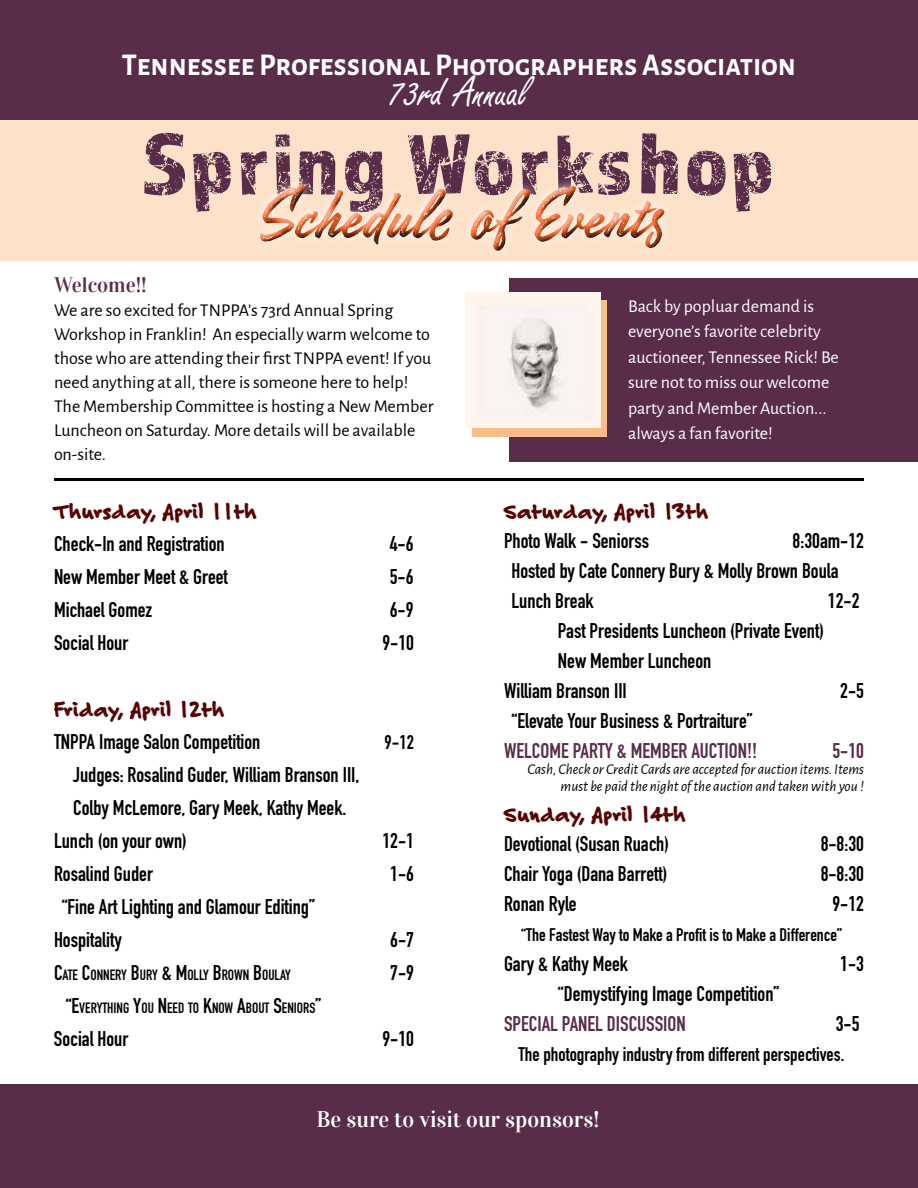
<style>
.page{position:relative;width:918px;height:1188px;background:#fff}
.page>*{position:absolute;margin:0;border:0;box-sizing:border-box;transform-origin:0 0}
.t1{font:90px "Almaq Rough";letter-spacing:.03em;color:#592d4a}
.t2{font:69px "Mojito Stamp";color:#f15e22}
.t3{font:46.05px "Freestyle Script";color:#fff;scale:.94 1}
.t4{font:700 31.8px "Alegreya Sans";color:#fff;scale:.94 1}
.t5{font:800 22.5px "Felt Tip Roman";color:#590202}
.t6{font:22.5px "Vidaloka";color:#fff}
.t7{font:21px/30px "DIN Engschrift LT Pro";color:#000}
.t8{font:21px "DIN Engschrift LT Pro";color:#592d4a}
.t9{font:21px "Vidaloka";color:#592d4a}
.t10{font:21px "DIN Engschrift LT Pro";color:#000}
.t11{font:19.5px "DIN Engschrift LT Pro";color:#000}
.t12{font:18px/24px "Alegreya Sans";color:#000}
.t13{font:18px/25.5px "Alegreya Sans";color:#fff}
.t14{font:18px "DIN Engschrift LT Pro";color:#000}
.t15{font:italic 15px/16.5px "Alegreya Sans";color:#000;text-align:right}
.t16{font:14.7px "DIN Engschrift LT Pro";color:#000}
.s1{font-size:21px}
</style>
<div class="page">
<div style="left:0;top:0;width:918px;height:121px;background:#592d4a"></div>
<div style="left:0;top:1084px;width:918px;height:104px;background:#592d4a"></div>
<div style="left:0;top:121px;width:918px;height:140px;background:#fde2c9"></div>
<div style="left:510px;top:279px;width:408px;height:183px;background:#592d4a"></div>
<div style="left:252px;top:179px;width:423px;height:83px;background:#000;opacity:.75"></div>
<hr style="left:54px;top:478px;width:810px;height:3px;background:#000">
<div style="left:472px;top:300px;width:136px;height:136px;background:#f9be87"></div>
<img style="left:465px;top:293px;width:135px;height:135px">
<h3 class="t4" style="left:122px;top:41px;width:719px">Tennessee Professional Photographers Association</h3>
<h3 class="t3" style="left:390px;top:67px;width:149px">73rd Annual</h3>
<h1 class="t1" style="left:143px;top:110px;width:634px">Spring Workshop</h1>
<h2 class="t2" style="left:256px;top:164px;width:408px">Schedule of Events</h2>
<p class="t9" style="left:54px;top:272px;width:94px">Welcome!!</p>
<p class="t12" style="left:54px;top:297px;width:381px">We are so excited for TNPPA’s 73rd Annual Spring Workshop in Franklin! An especially warm welcome to those who are attending their first TNPPA event! If you need anything at all, there is someone here to help!<br>The Membership Committee is hosting a New Member Luncheon on Saturday. More details will be available on-site.</p>
<p class="t5" style="left:54px;top:495px;width:205px">Thursday, April 11th</p>
<p class="t7" style="left:54px;top:529px;width:172px">Check-In and Registration</p>
<p class="t7" style="left:390px;top:529px;width:25px">4-6</p>
<p class="t7" style="left:54px;top:562px;width:175px">New Member Meet &amp; Greet</p>
<p class="t7" style="left:390px;top:562px;width:25px">5-6</p>
<p class="t7" style="left:54px;top:595px;width:100px">Michael Gomez</p>
<p class="t7" style="left:390px;top:595px;width:25px">6-9</p>
<p class="t7" style="left:54px;top:628px;width:76px">Social Hour</p>
<p class="t7" style="left:382px;top:628px;width:33px">9-10</p>
<p class="t5" style="left:54px;top:693px;width:172px">Friday, April 12th</p>
<p class="t7" style="left:54px;top:727px;width:208px">TNPPA Image Salon Competition</p>
<p class="t11" style="left:385px;top:731px;width:31px">9-12</p>
<p class="t7" style="left:73px;top:760px;width:288px">Judges: Rosalind Guder, William Branson III,</p>
<p class="t7" style="left:73px;top:793px;width:275px">Colby McLemore, Gary Meek, Kathy Meek.</p>
<p class="t7" style="left:54px;top:826px;width:134px">Lunch (on your own)</p>
<p class="t7" style="left:382px;top:826px;width:33px">12-1</p>
<p class="t7" style="left:54px;top:859px;width:100px">Rosalind Guder</p>
<p class="t7" style="left:390px;top:859px;width:25px">1-6</p>
<p class="t7" style="left:54px;top:890px;width:262px;line-height:33px;text-indent:8px">“Fine Art Lighting and Glamour Editing”<br>Hospitality</p>
<p class="t7" style="left:390px;top:925px;width:25px">6-7</p>
<p class="t16" style="left:54px;top:966px;width:238px"><span class="s1">C</span>ATE <span class="s1">C</span>ONNERY <span class="s1">B</span>URY <span class="s1">&amp; M</span>OLLY <span class="s1">B</span>ROWN <span class="s1">B</span>OULAY</p>
<p class="t10" style="left:390px;top:960px;width:25px">7-9</p>
<p class="t16" style="left:66px;top:999px;width:257px"><span class="s1">“E</span>VERYTHING <span class="s1">Y</span>OU <span class="s1">N</span>EED TO <span class="s1">K</span>NOW <span class="s1">A</span>BOUT <span class="s1">S</span>ENIORS<span class="s1">”</span></p>
<p class="t7" style="left:54px;top:1024px;width:76px">Social Hour</p>
<p class="t7" style="left:382px;top:1024px;width:33px">9-10</p>
<p class="t13" style="left:628px;top:292px;width:212px">Back by popluar demand is everyone’s favorite celebrity auctioneer, Tennessee Rick! Be sure not to miss our welcome party and Member Auction... always a fan favorite!</p>
<p class="t5" style="left:504px;top:495px;width:206px">Saturday, April 13th</p>
<p class="t7" style="left:504px;top:526px;width:147px">Photo Walk - Seniorss</p>
<p class="t7" style="left:511px;top:526px;width:354px;text-indent:281px">8:30am-12<br>Hosted by Cate Connery Bury &amp; Molly Brown Boula<br>Lunch Break</p>
<p class="t7" style="left:828px;top:586px;width:33px">12-2</p>
<p class="t7" style="left:558px;top:616px;width:268px">Past Presidents Luncheon (Private Event)</p>
<p class="t7" style="left:558px;top:646px;width:155px">New Member Luncheon</p>
<p class="t7" style="left:504px;top:676px;width:124px">William Branson III</p>
<p class="t7" style="left:840px;top:676px;width:25px">2-5</p>
<p class="t7" style="left:511px;top:706px;width:243px">“Elevate Your Business &amp; Portraiture”</p>
<p class="t8" style="left:504px;top:738px;width:255px">WELCOME PARTY &amp; MEMBER AUCTION!!</p>
<p class="t8" style="left:832px;top:738px;width:33px">5-10</p>
<p class="t15" style="left:528px;top:760px;width:338px">Cash, Check or Credit Cards are accepted for auction items. Items must be paid the night of the auction and taken with you !</p>
<p class="t5" style="left:504px;top:798px;width:184px">Sunday, April 14th</p>
<p class="t7" style="left:504px;top:829px;width:167px">Devotional (Susan Ruach)</p>
<p class="t7" style="left:821px;top:829px;width:45px">8-8:30</p>
<p class="t7" style="left:504px;top:859px;width:165px">Chair Yoga (Dana Barrett)</p>
<p class="t7" style="left:821px;top:859px;width:45px">8-8:30</p>
<p class="t7" style="left:504px;top:889px;width:74px">Ronan Ryle</p>
<p class="t7" style="left:832px;top:889px;width:33px">9-12</p>
<p class="t14" style="left:521px;top:924px;width:323px">“The Fastest Way to Make a Profit is to Make a Difference”</p>
<p class="t7" style="left:504px;top:949px;width:126px">Gary &amp; Kathy Meek</p>
<p class="t7" style="left:840px;top:949px;width:25px">1-3</p>
<p class="t7" style="left:558px;top:979px;width:223px">“Demystifying Image Competition”</p>
<p class="t8" style="left:504px;top:1011px;width:183px">SPECIAL PANEL DISCUSSION</p>
<p class="t7" style="left:836px;top:1009px;width:25px">3-5</p>
<p class="t11" style="left:519px;top:1043px;width:327px">The photography industry from different perspectives.</p>
<p class="t6" style="left:316px;top:1106px;width:284px">Be sure to visit our sponsors!</p>
</div>
